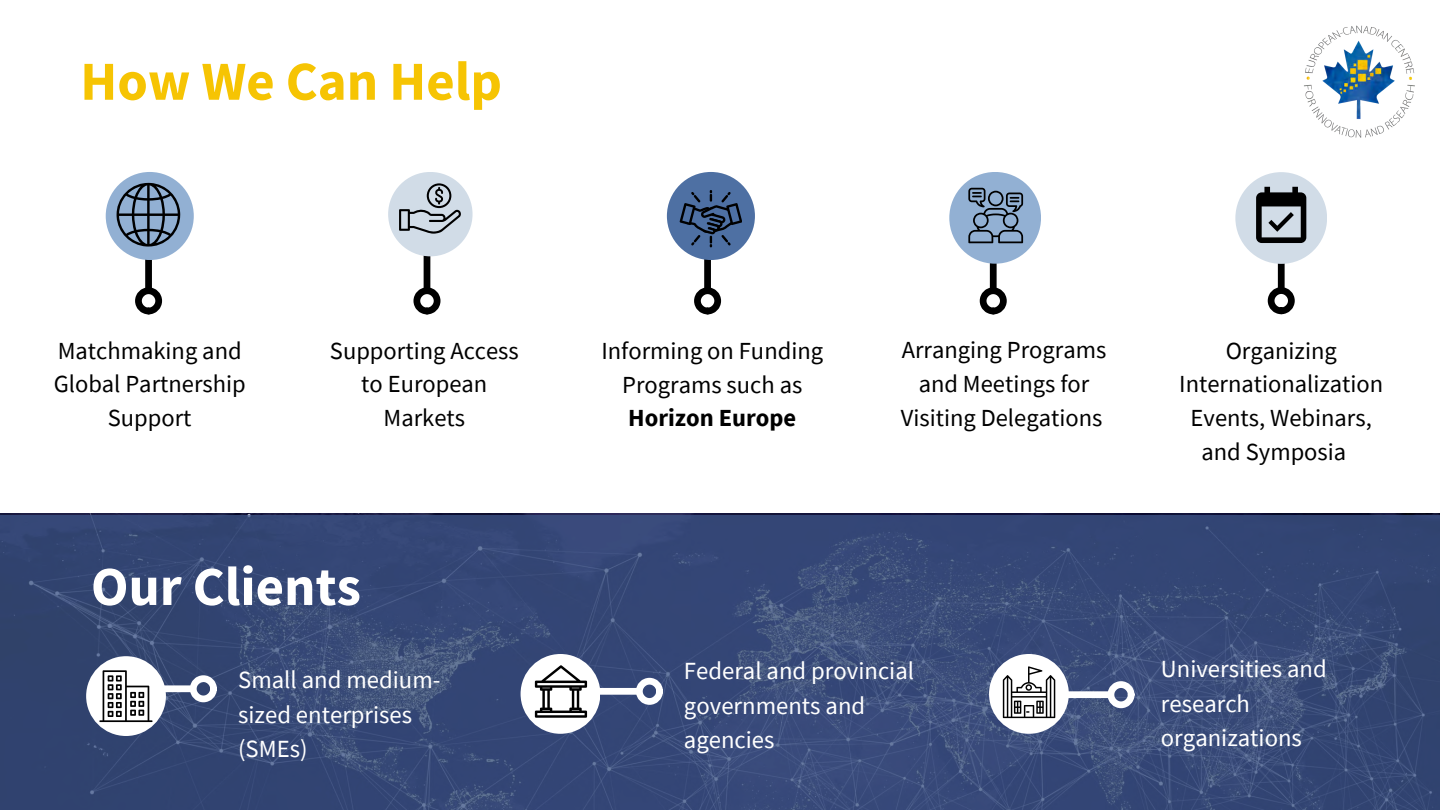
<style>
.page{position:relative;width:1440px;height:810px;background:#fff}
.page>*{position:absolute;margin:0;border:0;box-sizing:border-box;transform-origin:0 0}
.t1{font:700 55px "Source Sans Pro";color:#f6c403}
.t2{font:700 55px "Source Sans Pro";color:#fff}
.t3{font:24.7px/34.5px "Source Sans Pro";color:#fff}
.t4{font:24.5px/33.7px "Source Sans Pro";color:#000;text-align:center}
.s1{font-weight:700}
</style>
<div class="page">
<svg style="left:0;top:516px;width:1440px;height:294px;background:#374977"></svg>
<div style="left:86px;top:656px;width:80px;height:80px;background:#fff;border-radius:50%"></div>
<div style="left:140px;top:685px;width:52px;height:7px;background:#fff"></div>
<div style="left:190px;top:675px;width:27px;height:27px;border:7px solid #fff;border-radius:50%"></div>
<svg style="left:99px;top:670px;width:54px;height:52px"></svg>
<div style="left:521px;top:654px;width:79px;height:80px;background:#fff;border-radius:50%"></div>
<div style="left:586px;top:688px;width:52px;height:7px;background:#fff"></div>
<div style="left:561px;top:678px;width:27px;height:27px;border:7px solid #fff;border-radius:50%"></div>
<div style="left:636px;top:678px;width:27px;height:27px;border:7px solid #fff;border-radius:50%"></div>
<svg style="left:535px;top:665px;width:52px;height:53px"></svg>
<div style="left:989px;top:654px;width:80px;height:80px;background:#fff;border-radius:50%"></div>
<div style="left:1058px;top:691px;width:51px;height:7px;background:#fff"></div>
<div style="left:1033px;top:681px;width:27px;height:27px;border:7px solid #fff;border-radius:50%"></div>
<div style="left:1108px;top:681px;width:27px;height:27px;border:7px solid #fff;border-radius:50%"></div>
<svg style="left:1003px;top:666px;width:52px;height:52px"></svg>
<img style="left:1304px;top:25px;width:111px;height:113px">
<div style="left:145px;top:231px;width:7px;height:58px;background:#000"></div>
<div style="left:135px;top:287px;width:27px;height:27px;border:7px solid #000;border-radius:50%"></div>
<div style="left:106px;top:172px;width:88px;height:88px;background:#92b0d3;border-radius:50%"></div>
<svg style="left:115px;top:182px;width:66px;height:66px"></svg>
<div style="left:424px;top:228px;width:6px;height:61px;background:#000"></div>
<div style="left:413px;top:287px;width:27px;height:27px;border:7px solid #000;border-radius:50%"></div>
<div style="left:388px;top:172px;width:85px;height:84px;background:#d1dce7;border-radius:50%"></div>
<svg style="left:399px;top:183px;width:62px;height:51px"></svg>
<div style="left:704px;top:233px;width:7px;height:56px;background:#000"></div>
<div style="left:694px;top:287px;width:27px;height:27px;border:7px solid #000;border-radius:50%"></div>
<div style="left:667px;top:172px;width:88px;height:88px;background:#4e70a3;border-radius:50%"></div>
<svg style="left:680px;top:190px;width:62px;height:57px"></svg>
<div style="left:990px;top:232px;width:7px;height:57px;background:#000"></div>
<div style="left:980px;top:287px;width:27px;height:27px;border:7px solid #000;border-radius:50%"></div>
<div style="left:949px;top:172px;width:92px;height:92px;background:#92b0d3;border-radius:50%"></div>
<svg style="left:968px;top:188px;width:55px;height:55px"></svg>
<div style="left:1278px;top:232px;width:7px;height:57px;background:#000"></div>
<div style="left:1268px;top:287px;width:27px;height:27px;border:7px solid #000;border-radius:50%"></div>
<div style="left:1235px;top:172px;width:92px;height:92px;background:#d1dce7;border-radius:50%"></div>
<svg style="left:1256px;top:187px;width:50px;height:56px"></svg>
<h1 class="t1" style="left:80px;top:46px;width:423px">How We Can Help</h1>
<p class="t4" style="left:330px;top:333px;width:190px">Supporting Access to European<br>Markets</p>
<p class="t4" style="left:601px;top:333px;width:223px">Informing on Funding<br>Programs such as<br><span class="s1">Horizon Europe</span></p>
<p class="t4" style="left:1226px;top:333px;width:113px">Organizing</p>
<p class="t4" style="left:54px;top:333px;width:194px">Matchmaking and<br>Global Partnership<br>Support</p>
<p class="t4" style="left:901px;top:333px;width:207px">Arranging Programs and Meetings for<br>Visiting Delegations</p>
<p class="t4" style="left:1179px;top:367px;width:206px">Internationalization</p>
<p class="t4" style="left:1191px;top:400px;width:183px">Events, Webinars,</p>
<p class="t4" style="left:1202px;top:434px;width:146px">and Symposia</p>
<p class="t2" style="left:91px;top:551px;width:272px">Our Clients</p>
<p class="t3" style="left:238px;top:662px;width:204px">Small and medium&shy;sized enterprises (SMEs)</p>
<p class="t3" style="left:684px;top:653px;width:232px">Federal and provincial governments and agencies</p>
<p class="t3" style="left:1161px;top:651px;width:167px">Universities and research organizations</p>
</div>
